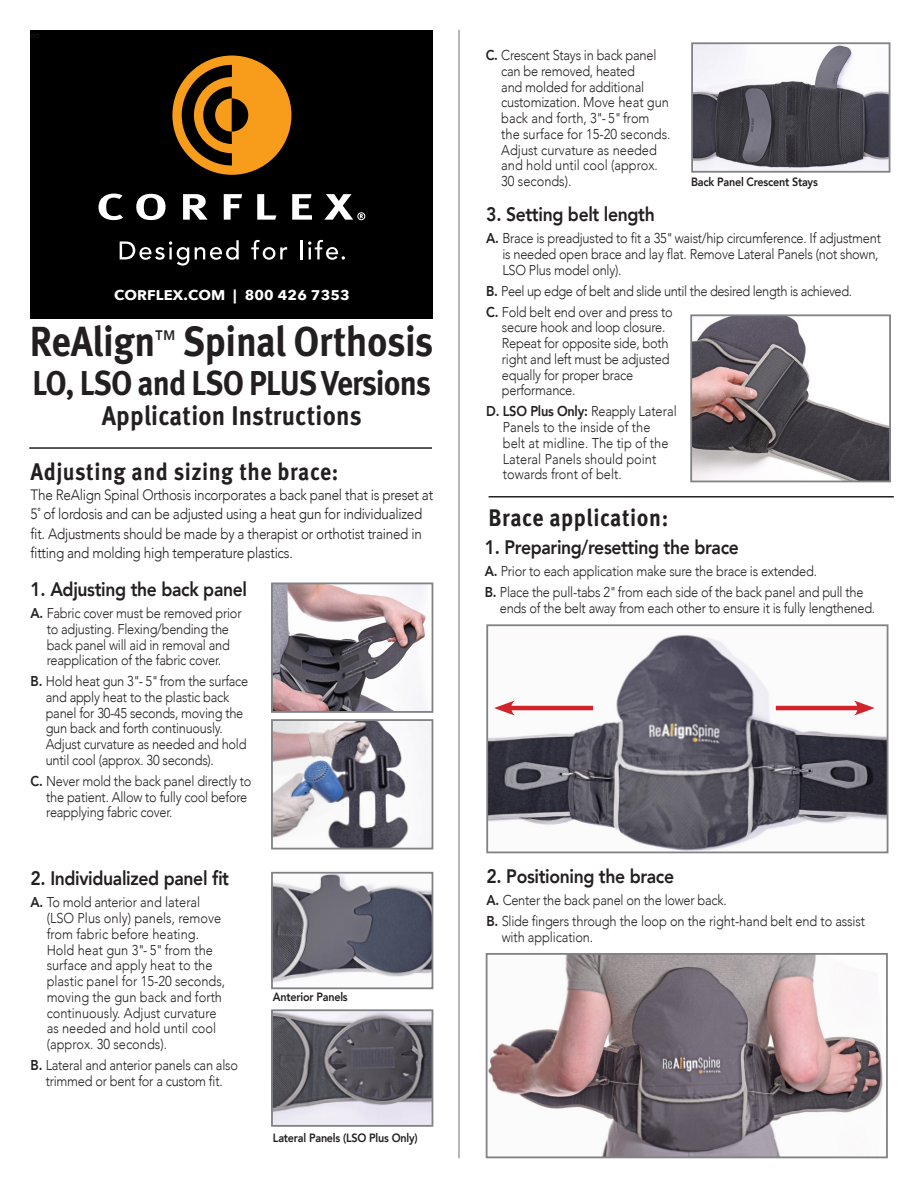
<style>
.page{position:relative;width:918px;height:1188px;background:#fff}
.page>*{position:absolute;margin:0;border:0;box-sizing:border-box;transform-origin:0 0}
.Instr_Sheet_-_Sizing{font:700 42px "Meta Pro";letter-spacing:-.01em;color:#231f20;scale:.9 1}
.Instr_Sheet_-_Sizing-2{font:700 34.5px "Meta Pro";letter-spacing:-.03em;color:#231f20;scale:.9 1}
.Instr_Sheet_-_Headli{font:700 27px "Meta Pro";letter-spacing:.01em;color:#231f20;scale:.9 1}
.Instr_Sheet_-_Body_L{font:700 24px "Meta Pro";letter-spacing:.025em;color:#231f20;scale:.9 1}
.Instr_Sheet_-_Subhea{font:700 24px "Meta Pro";letter-spacing:.025em;color:#231f20;scale:.9 1}
.Instr_Sheet_-_Subhea-2{font:800 19.5px "Avenir";letter-spacing:-.02em;color:#231f20;scale:.9 1}
.Instr_Sheet_-_Body_L-2{font:300 15px/19.5px "Avenir";letter-spacing:-.02em;color:#231f20;scale:.9 1}
.Instr_Sheet_-_Body_L-3{font:300 14.25px/15.8px "Avenir";letter-spacing:-.02em;color:#231f20;scale:.9 1}
.Instr_Sheet_-_Body_L-4{font:300 14.25px/15.8px "Avenir";color:#231f20;scale:.9 1}
.t1{font:700 14.1px "Avenir Next";letter-spacing:.01em;color:#fff;scale:1.06 1}
.Instr_Sheet_-_Sizing-3{font:12.75px "Avenir Next";color:#231f20;scale:.9 1}
.Instr_Sheet_-_Body_L-5{font:800 12px "Avenir";letter-spacing:-.02em;color:#231f20;scale:.9 1}
.s1{font-weight:800}
</style>
<div class="page">
<div style="left:30px;top:30px;width:403px;height:289px;background:#000"></div>
<svg style="left:172px;top:56px;width:119px;height:119px"></svg>
<svg style="left:120px;top:241px;width:69px;height:25px"></svg>
<svg style="left:195px;top:240px;width:44px;height:20px"></svg>
<svg style="left:251px;top:240px;width:36px;height:20px"></svg>
<svg style="left:301px;top:240px;width:44px;height:20px"></svg>
<svg style="left:99px;top:194px;width:266px;height:26px"></svg>
<hr style="left:29px;top:447px;width:403px;height:2px;background:#231f20">
<hr style="left:458px;top:30px;width:2px;height:1128px;background:#808285">
<img style="left:274px;top:586px;width:152px;height:124px">
<div style="left:271px;top:583px;width:162px;height:130px;border:2px solid #808285"></div>
<img style="left:274px;top:722px;width:156px;height:124px">
<div style="left:271px;top:719px;width:162px;height:130px;border:2px solid #808285"></div>
<img style="left:693px;top:317px;width:195px;height:162px">
<div style="left:690px;top:314px;width:201px;height:168px;border:2px solid #808285"></div>
<img style="left:694px;top:45px;width:193px;height:125px">
<div style="left:691px;top:42px;width:199px;height:131px;border:2px solid #808285"></div>
<hr style="left:489px;top:496px;width:405px;height:2px;background:#231f20">
<img style="left:489px;top:635px;width:396px;height:215px">
<div style="left:486px;top:624px;width:402px;height:229px;border:2px solid #808285"></div>
<hr style="left:507px;top:706px;width:86px;height:4px;background:#d1232a">
<svg style="left:494px;top:700px;width:21px;height:16px"></svg>
<hr style="left:776px;top:706px;width:86px;height:4px;background:#d1232a">
<svg style="left:854px;top:700px;width:21px;height:16px"></svg>
<img style="left:489px;top:956px;width:394px;height:199px">
<div style="left:486px;top:953px;width:402px;height:205px;border:2px solid #808285"></div>
<img style="left:274px;top:875px;width:156px;height:108px">
<div style="left:271px;top:872px;width:162px;height:117px;border:2px solid #808285"></div>
<img style="left:274px;top:1012px;width:156px;height:112px">
<div style="left:271px;top:1009px;width:162px;height:118px;border:2px solid #808285"></div>
<p class="Instr_Sheet_-_Sizing-3" style="left:30px;top:28px;width:11px">°°</p>
<p class="t1" style="left:114px;top:283px;width:224px">CORFLEX.COM | 800 426 7353</p>
<p class="Instr_Sheet_-_Sizing" style="left:30px;top:309px;width:450px">ReAlign<sup>™</sup> Spinal Orthosis</p>
<p class="Instr_Sheet_-_Sizing-2" style="left:32px;top:356px;width:444px">LO, LSO and LSO PLUS Versions</p>
<p class="Instr_Sheet_-_Headli" style="left:102px;top:395px;width:290px">Application Instructions</p>
<p class="Instr_Sheet_-_Body_L" style="left:31px;top:453px;width:344px">Adjusting and sizing the brace:</p>
<p class="Instr_Sheet_-_Body_L-2" style="left:31px;top:485px;width:449px">The ReAlign Spinal Orthosis incorporates a back panel that is preset at 5˚ of lordosis and can be adjusted using a heat gun for individualized fit. Adjustments should be made by a therapist or orthotist trained in fitting and molding high temperature plastics.</p>
<p class="Instr_Sheet_-_Subhea-2" style="left:31px;top:574px;width:242px">1. Adjusting the back panel</p>
<p class="Instr_Sheet_-_Body_L-3" style="left:31px;top:605px;width:236px;text-align:center"><span class="s1">A.</span> Fabric cover must be removed prior to adjusting. Flexing/bending the back panel will aid in removal and reapplication of the fabric cover.</p>
<p class="Instr_Sheet_-_Body_L-3" style="left:46px;top:673px;width:227px;text-indent:-15px"><span class="s1">B.</span> Hold heat gun 3"- 5" from the surface and apply heat to the plastic back panel for 30-45 seconds, moving the gun back and forth continuously.<br>Adjust curvature as needed and hold until cool (approx. 30 seconds).</p>
<p class="Instr_Sheet_-_Body_L-3" style="left:46px;top:773px;width:230px;text-indent:-16px"><span class="s1">C.</span> Never mold the back panel directly to the patient. Allow to fully cool before reapplying fabric cover.</p>
<p class="Instr_Sheet_-_Subhea-2" style="left:31px;top:863px;width:222px">2. Individualized panel fit</p>
<p class="Instr_Sheet_-_Body_L-4" style="left:47px;top:895px;width:200px;text-indent:-16px"><span class="s1">A.</span> To mold anterior and lateral (LSO Plus only) panels, remove from fabric before heating.<br>Hold heat gun 3"- 5" from the surface and apply heat to the plastic panel for 15-20 seconds, moving the gun back and forth continuously. Adjust curvature as needed and hold until cool (approx. 30 seconds).</p>
<p class="Instr_Sheet_-_Body_L-3" style="left:31px;top:1057px;width:232px;text-align:center"><span class="s1">B.</span> Lateral and anterior panels can also trimmed or bent for a custom fit.</p>
<p class="Instr_Sheet_-_Body_L-5" style="left:273px;top:988px;width:85px">Anterior Panels</p>
<p class="Instr_Sheet_-_Body_L-5" style="left:273px;top:1128px;width:162px">Lateral Panels (LSO Plus Only)</p>
<p class="Instr_Sheet_-_Body_L-4" style="left:501px;top:47px;width:190px;text-indent:-16px"><span class="s1">C.</span> Crescent Stays in back panel can be removed, heated<br>and molded for additional customization. Move heat gun back and forth, 3"- 5" from the surface for 15-20 seconds.<br>Adjust curvature as needed and hold until cool (approx.<br>30 seconds).</p>
<p class="Instr_Sheet_-_Body_L-5" style="left:691px;top:173px;width:142px">Back Panel Crescent Stays</p>
<p class="Instr_Sheet_-_Subhea-2" style="left:486px;top:199px;width:189px">3. Setting belt length</p>
<p class="Instr_Sheet_-_Body_L-3" style="left:502px;top:231px;width:422px;text-indent:-16px"><span class="s1">A.</span> Brace is preadjusted to fit a 35" waist/hip circumference. If adjustment is needed open brace and lay flat. Remove Lateral Panels (not shown,<br>LSO Plus model only).</p>
<p class="Instr_Sheet_-_Body_L-3" style="left:486px;top:283px;width:408px"><span class="s1">B.</span> Peel up edge of belt and slide until the desired length is achieved.</p>
<p class="Instr_Sheet_-_Body_L-3" style="left:502px;top:304px;width:191px;text-indent:-16px"><span class="s1">C.</span> Fold belt end over and press to secure hook and loop closure.<br>Repeat for opposite side, both right and left must be adjusted equally for proper brace performance.</p>
<p class="Instr_Sheet_-_Body_L-4" style="left:503px;top:404px;width:195px;text-indent:-17px"><span class="s1">D. LSO Plus Only:</span> Reapply Lateral<br>Panels to the inside of the<br>belt at midline. The tip of the<br>Lateral Panels should point towards front of belt.</p>
<p class="Instr_Sheet_-_Subhea" style="left:489px;top:499px;width:201px">Brace application:</p>
<p class="Instr_Sheet_-_Subhea-2" style="left:485px;top:532px;width:284px">1. Preparing/resetting the brace</p>
<p class="Instr_Sheet_-_Body_L-3" style="left:485px;top:564px;width:371px"><span class="s1">A.</span> Prior to each application make sure the brace is extended.</p>
<p class="Instr_Sheet_-_Body_L-3" style="left:500px;top:585px;width:419px;text-indent:-15px"><span class="s1">B.</span> Place the pull-tabs 2" from each side of the back panel and pull the ends of the belt away from each other to ensure it is fully lengthened.</p>
<p class="Instr_Sheet_-_Subhea-2" style="left:487px;top:861px;width:210px">2. Positioning the brace</p>
<p class="Instr_Sheet_-_Body_L-3" style="left:487px;top:892px;width:268px"><span class="s1">A.</span> Center the back panel on the lower back.</p>
<p class="Instr_Sheet_-_Body_L-3" style="left:502px;top:913px;width:405px;text-indent:-15px"><span class="s1">B.</span> Slide fingers through the loop on the right-hand belt end to assist with application.</p>
</div>
